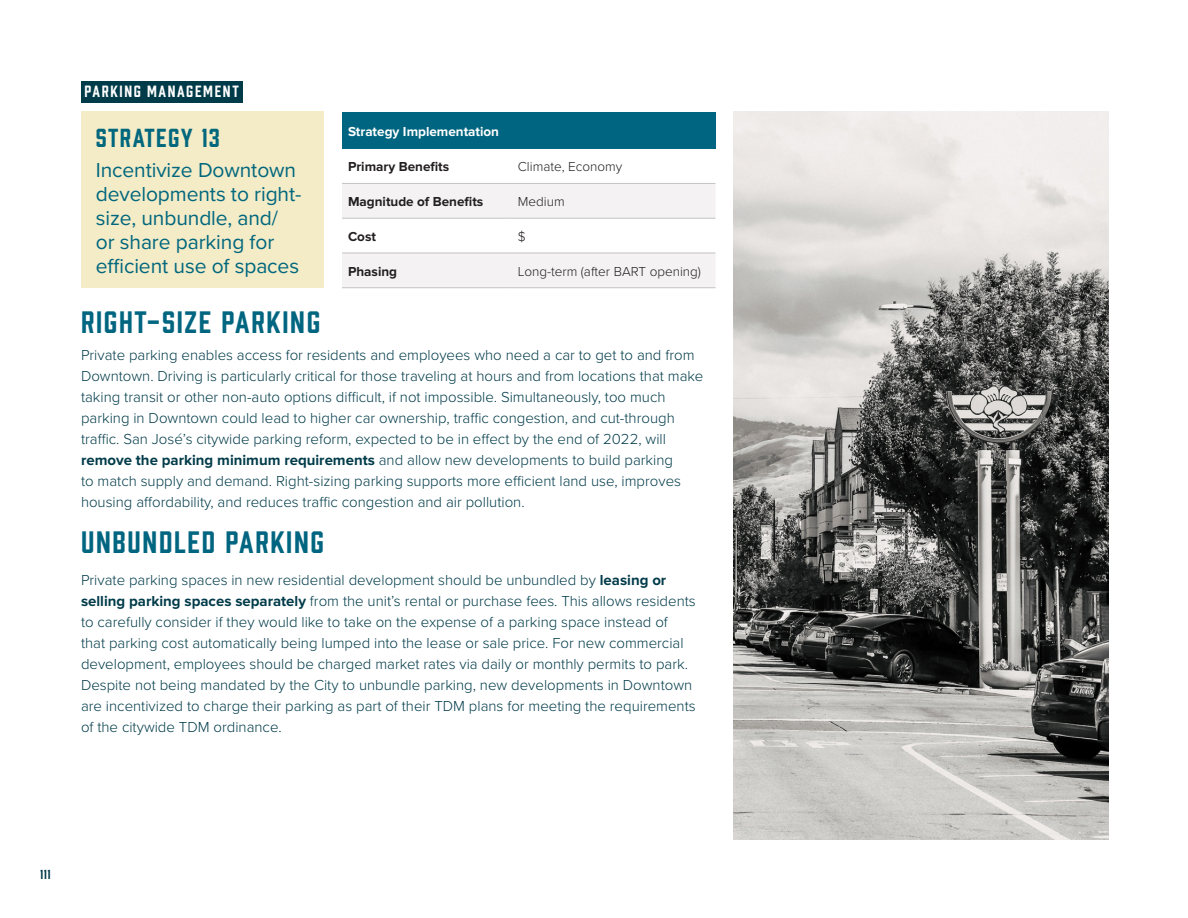
<style>
.page{position:relative;width:1188px;height:918px;background:#fff}
.page>*{position:absolute;margin:0;border:0;box-sizing:border-box;transform-origin:0 0}
.Text_Box_Title{font:28.5px "Prohibition";letter-spacing:.06em;color:#006580}
.Text_Box_Title-2{font:24px "Prohibition";letter-spacing:.06em;color:#00677d}
.Text_Box_Body{font:21px/24px "Proxima Nova";letter-spacing:-.005em;color:#00677d}
.t1{font:300 15px/21px "Proxima Nova";color:#003b49}
.Chapter_Name{font:15px "Prohibition";letter-spacing:.11em;color:#fff}
.t2{font:300 13.5px "Proxima Nova";color:#231f20}
.t3{font:700 13.5px "Proxima Nova";color:#231f20}
.t4{font:700 13.5px "Proxima Nova";color:#fff}
.t5{font:12px "Prohibition";color:#003b49}
.s1{font-weight:700}
</style>
<div class="page">
<div style="left:81px;top:112px;width:243px;height:176px;background:#f4ebc7"></div>
<div style="left:342px;top:112px;width:374px;height:37px;background:#006580"></div>
<svg style="left:342px;top:184px;width:374px;height:103px"></svg>
<hr style="left:342px;top:183px;width:170px;height:1px;background:#c4c4c4">
<hr style="left:512px;top:183px;width:204px;height:1px;background:#c4c4c4">
<hr style="left:342px;top:218px;width:170px;height:1px;background:#c4c4c4">
<hr style="left:512px;top:218px;width:204px;height:1px;background:#c4c4c4">
<hr style="left:342px;top:253px;width:170px;height:1px;background:#c4c4c4">
<hr style="left:512px;top:253px;width:204px;height:1px;background:#c4c4c4">
<hr style="left:342px;top:287px;width:170px;height:1px;background:#c4c4c4">
<hr style="left:512px;top:287px;width:204px;height:1px;background:#c4c4c4">
<div style="left:81px;top:81px;width:161px;height:22px;background:#003b49"></div>
<img style="left:734px;top:112px;width:374px;height:727px">
<p class="Chapter_Name" style="left:84px;top:81px;width:156px">PARKING MANAGEMENT</p>
<p class="Text_Box_Title-2" style="left:96px;top:121px;width:125px">STRATEGY 13</p>
<p class="Text_Box_Body" style="left:96px;top:157px;width:207px">Incentivize Downtown developments to right&shy;size, unbundle, and/ or share parking for efficient use of spaces</p>
<p class="t4" style="left:348px;top:123px;width:153px">Strategy Implementation</p>
<p class="t3" style="left:348px;top:159px;width:103px">Primary Benefits</p>
<p class="t2" style="left:518px;top:157px;width:106px">Climate, Economy</p>
<p class="t3" style="left:348px;top:194px;width:137px">Magnitude of Benefits</p>
<p class="t2" style="left:518px;top:192px;width:48px">Medium</p>
<p class="t3" style="left:348px;top:229px;width:30px">Cost</p>
<p class="t2" style="left:518px;top:226px;width:9px">$</p>
<p class="t3" style="left:348px;top:263px;width:51px">Phasing</p>
<p class="t2" style="left:518px;top:261px;width:185px">Long-term (after BART opening)</p>
<p class="Text_Box_Title" style="left:81px;top:303px;width:241px">RIGHT-SIZE PARKING</p>
<p class="t1" style="left:81px;top:344px;width:624px">Private parking enables access for residents and employees who need a car to get to and from Downtown. Driving is particularly critical for those traveling at hours and from locations that make taking transit or other non-auto options difficult, if not impossible. Simultaneously, too much parking in Downtown could lead to higher car ownership, traffic congestion, and cut-through traffic. San José’s citywide parking reform, expected to be in effect by the end of 2022, will <span class="s1">remove the parking minimum requirements</span> and allow new developments to build parking<br>to match supply and demand. Right-sizing parking supports more efficient land use, improves housing affordability, and reduces traffic congestion and air pollution.</p>
<p class="Text_Box_Title" style="left:81px;top:522px;width:244px">UNBUNDLED PARKING</p>
<p class="t1" style="left:81px;top:568px;width:616px">Private parking spaces in new residential development should be unbundled by <span class="s1">leasing or selling parking spaces separately</span> from the unit’s rental or purchase fees. This allows residents to carefully consider if they would like to take on the expense of a parking space instead of<br>that parking cost automatically being lumped into the lease or sale price. For new commercial development, employees should be charged market rates via daily or monthly permits to park.<br>Despite not being mandated by the City to unbundle parking, new developments in Downtown are incentivized to charge their parking as part of their TDM plans for meeting the requirements of the citywide TDM ordinance.</p>
<p class="t5" style="left:40px;top:866px;width:12px">111</p>
</div>
